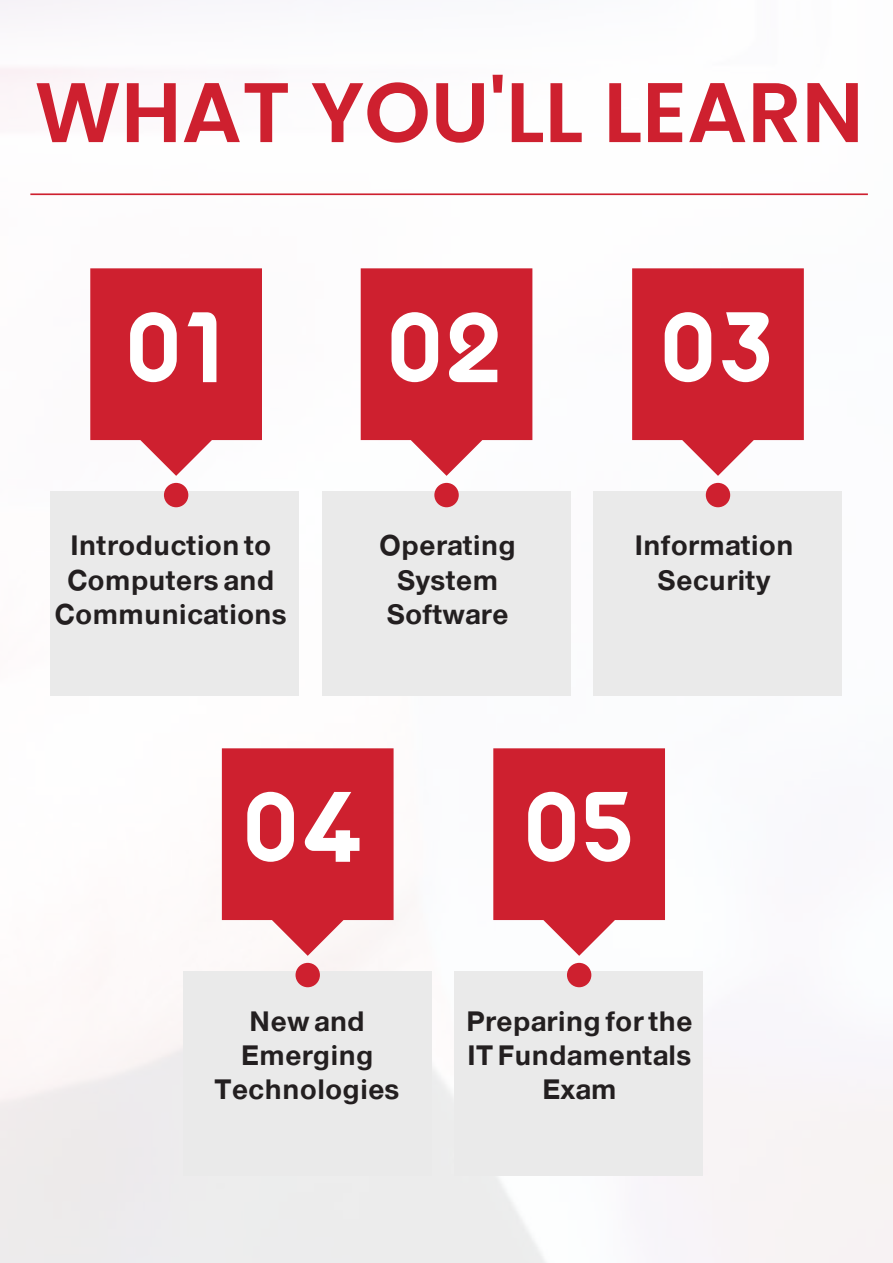
<style>
.page{position:relative;width:893px;height:1263px;background:#fff}
.page>*{position:absolute;margin:0;border:0;box-sizing:border-box;transform-origin:0 0}
.t1{font:105.9px "be IN Black";color:#fff}
.t2{font:600 84.45px "Poppins";color:#ce202f}
.t3{font:28.5px/34.2px "be IN Black";color:#231f20;text-align:center}
</style>
<div class="page">
<img style="left:0;top:0;width:893px;height:1263px">
<div style="left:50px;top:491px;width:249px;height:205px;background:#eaeaea"></div>
<div style="left:322px;top:491px;width:248px;height:205px;background:#eaeaea"></div>
<div style="left:593px;top:491px;width:249px;height:205px;background:#eaeaea"></div>
<hr style="left:30px;top:193px;width:838px;height:2px;background:#ce202f">
<svg style="left:90px;top:268px;width:172px;height:208px"></svg>
<div style="left:164px;top:483px;width:24px;height:24px;background:#ce202f;border-radius:50%"></div>
<svg style="left:361px;top:268px;width:171px;height:208px"></svg>
<div style="left:434px;top:483px;width:25px;height:24px;background:#ce202f;border-radius:50%"></div>
<svg style="left:632px;top:268px;width:172px;height:208px"></svg>
<div style="left:706px;top:483px;width:24px;height:24px;background:#ce202f;border-radius:50%"></div>
<div style="left:183px;top:971px;width:249px;height:205px;background:#eaeaea"></div>
<div style="left:454px;top:971px;width:249px;height:205px;background:#eaeaea"></div>
<svg style="left:222px;top:748px;width:172px;height:208px"></svg>
<div style="left:296px;top:963px;width:24px;height:24px;background:#ce202f;border-radius:50%"></div>
<svg style="left:493px;top:748px;width:172px;height:208px"></svg>
<div style="left:567px;top:963px;width:24px;height:24px;background:#ce202f;border-radius:50%"></div>
<h2 class="t2" style="left:35px;top:64px;width:830px">WHAT YOU'LL LEARN</h2>
<h1 class="t1" style="left:125px;top:284px;width:99px">01</h1>
<h1 class="t1" style="left:386px;top:284px;width:118px">02</h1>
<h1 class="t1" style="left:659px;top:284px;width:117px">03</h1>
<p class="t3" style="left:55px;top:528px;width:234px">Introduction to<br>Computers and<br>Communications</p>
<p class="t3" style="left:379px;top:528px;width:138px">Operating<br>System<br>Software</p>
<p class="t3" style="left:634px;top:528px;width:161px">Information<br>Security</p>
<h1 class="t1" style="left:242px;top:763px;width:125px">04</h1>
<h1 class="t1" style="left:523px;top:763px;width:114px">05</h1>
<p class="t3" style="left:215px;top:1004px;width:187px">New and<br>Emerging<br>Technologies</p>
<p class="t3" style="left:466px;top:1004px;width:228px">Preparing for the<br>IT Fundamentals<br>Exam</p>
</div>
